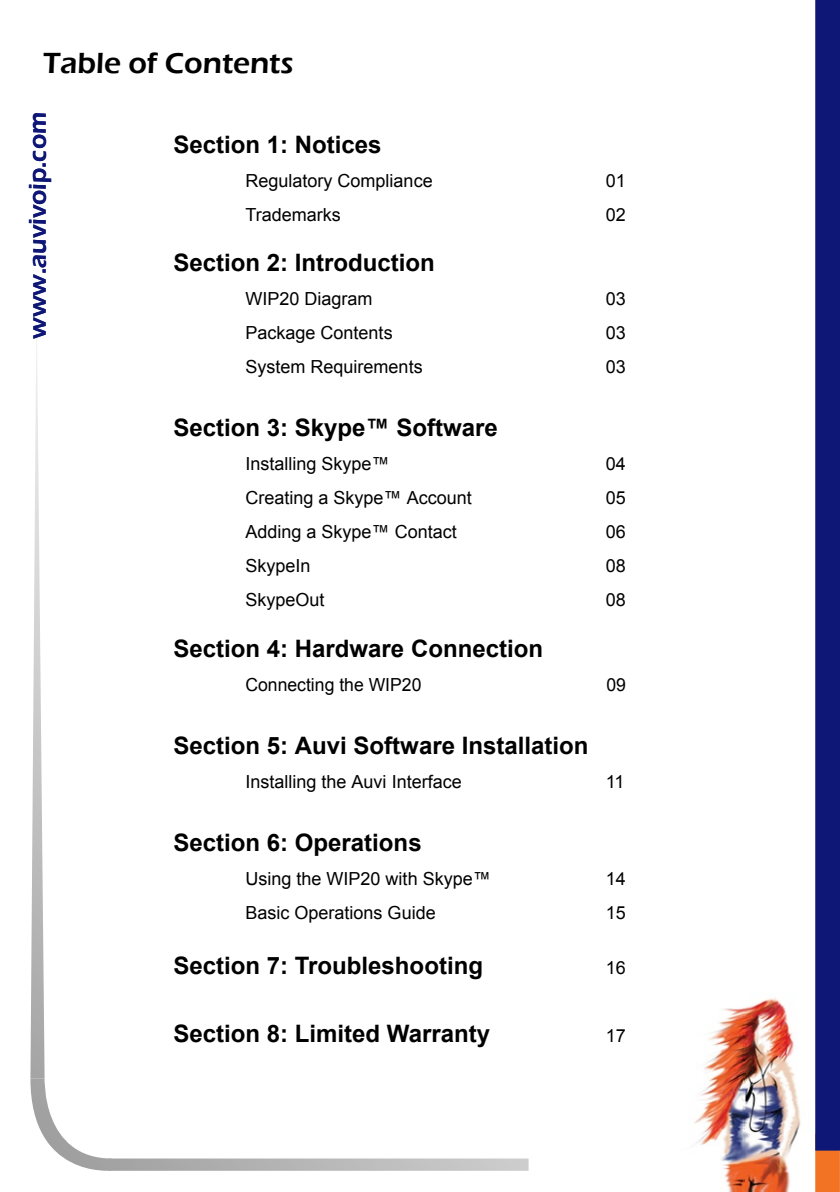
<style>
.page{position:relative;width:840px;height:1192px;background:#fff}
.page>*{position:absolute;margin:0;border:0;box-sizing:border-box;transform-origin:0 0}
.t1{font:600 30px "Eras ITC";color:#000}
.t2{font:600 24.6px "Eras ITC";color:#0e1676}
.t3{font:700 24px "Arial";color:#000}
.t4{font:18px "Arial";color:#000}
</style>
<div class="page">
<img style="left:694px;top:998px;width:107px;height:193px">
<svg style="left:112px;top:1158px;width:416px;height:12px;background:#bababa"></svg>
<svg style="left:30px;top:335px;width:82px;height:836px"></svg>
<svg style="left:815px;top:0;width:24px;height:1191px;background:#181b74"></svg>
<h1 class="t1" style="left:43px;top:46px;width:252px">Table of Contents</h1>
<h2 class="t2" style="left:24px;top:338px;width:228px;rotate:-90deg">www.auvivoip.com</h2>
<h3 class="t3" style="left:173px;top:129px;width:210px">Section 1: Notices</h3>
<p class="t4" style="left:245px;top:168px;width:189px">Regulatory Compliance</p>
<p class="t4" style="left:605px;top:168px;width:22px">01</p>
<p class="t4" style="left:245px;top:202px;width:97px">Trademarks</p>
<p class="t4" style="left:605px;top:202px;width:22px">02</p>
<h3 class="t3" style="left:173px;top:247px;width:263px">Section 2: Introduction</h3>
<p class="t4" style="left:245px;top:287px;width:129px">WIP20 Diagram</p>
<p class="t4" style="left:605px;top:287px;width:22px">03</p>
<p class="t4" style="left:245px;top:321px;width:149px">Package Contents</p>
<p class="t4" style="left:605px;top:321px;width:22px">03</p>
<p class="t4" style="left:245px;top:355px;width:179px">System Requirements</p>
<p class="t4" style="left:605px;top:355px;width:22px">03</p>
<h3 class="t3" style="left:173px;top:412px;width:326px">Section 3: Skype™ Software</h3>
<p class="t4" style="left:245px;top:451px;width:146px">Installing Skype™</p>
<p class="t4" style="left:605px;top:451px;width:22px">04</p>
<p class="t4" style="left:245px;top:485px;width:228px">Creating a Skype™ Account</p>
<p class="t4" style="left:605px;top:485px;width:22px">05</p>
<p class="t4" style="left:245px;top:519px;width:213px">Adding a Skype™ Contact</p>
<p class="t4" style="left:605px;top:519px;width:22px">06</p>
<p class="t4" style="left:245px;top:553px;width:67px">SkypeIn</p>
<p class="t4" style="left:605px;top:553px;width:22px">08</p>
<p class="t4" style="left:245px;top:587px;width:81px">SkypeOut</p>
<p class="t4" style="left:605px;top:587px;width:22px">08</p>
<h3 class="t3" style="left:173px;top:632px;width:371px">Section 4: Hardware Connection</h3>
<p class="t4" style="left:245px;top:672px;width:177px">Connecting the WIP20</p>
<p class="t4" style="left:606px;top:672px;width:21px">09</p>
<h3 class="t3" style="left:173px;top:729px;width:416px">Section 5: Auvi Software Installation</h3>
<p class="t4" style="left:245px;top:769px;width:218px">Installing the Auvi Interface</p>
<p class="t4" style="left:605px;top:769px;width:20px">11</p>
<h3 class="t3" style="left:173px;top:826px;width:250px">Section 6: Operations</h3>
<p class="t4" style="left:245px;top:865px;width:247px">Using the WIP20 with Skype™</p>
<p class="t4" style="left:605px;top:865px;width:22px">14</p>
<p class="t4" style="left:245px;top:899px;width:192px">Basic Operations Guide</p>
<p class="t4" style="left:605px;top:899px;width:22px">15</p>
<h3 class="t3" style="left:173px;top:949px;width:311px">Section 7: Troubleshooting</h3>
<p class="t4" style="left:605px;top:955px;width:22px">16</p>
<h3 class="t3" style="left:173px;top:1017px;width:318px">Section 8: Limited Warranty</h3>
<p class="t4" style="left:605px;top:1023px;width:22px">17</p>
</div>
